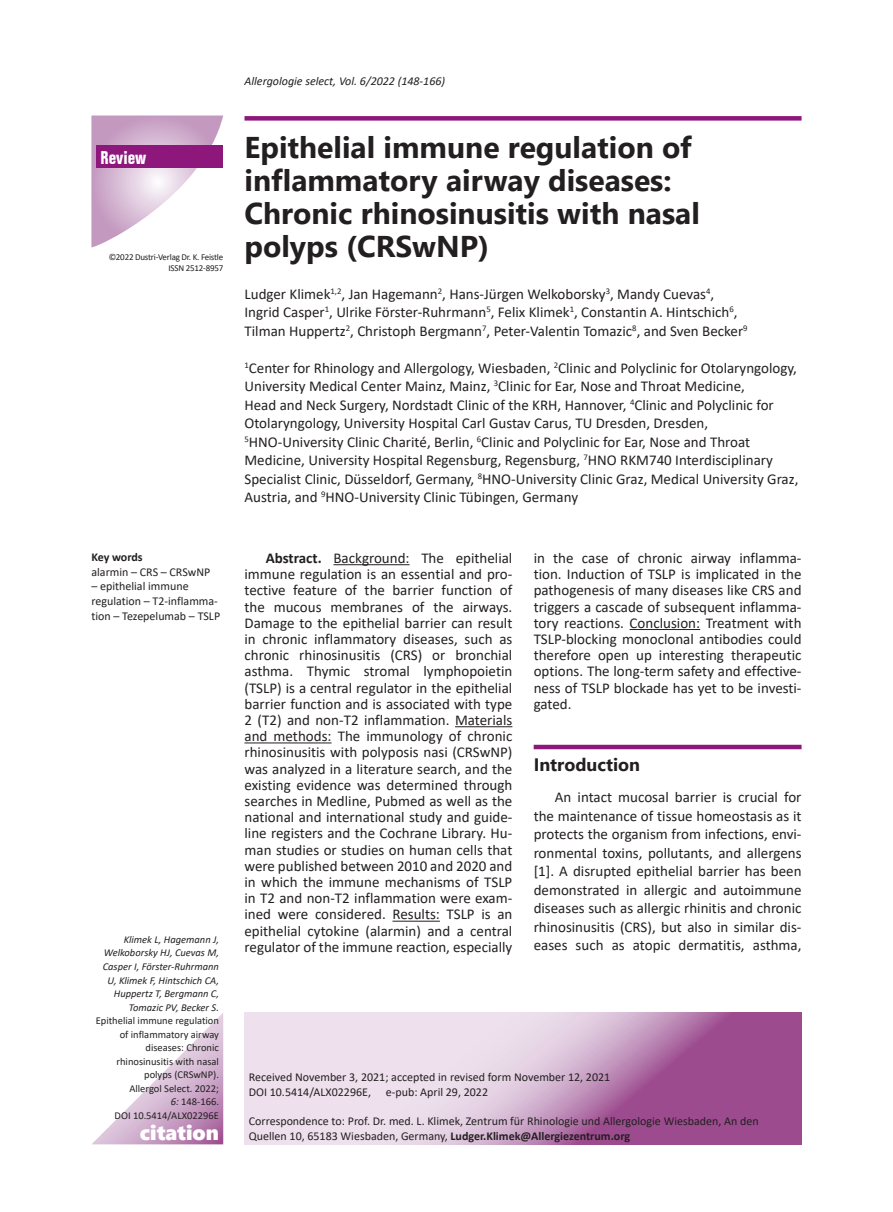
<style>
.page{position:relative;width:893px;height:1212px;background:#fff}
.page>*{position:absolute;margin:0;border:0;box-sizing:border-box;transform-origin:0 0}
.t1{font:700 30px/33px "Segoe UI";color:#231f20}
.t2{font:21px "Segoe UI Black";color:#fff}
.t3{font:700 18px "Segoe UI";color:#231f20}
.t4{font:700 condensed 18px "Folio BT";color:#fff}
.t5{font:15px/16.2px "Calibri";color:#231f20;text-align:justify}
.t6{font:12px/14.9px "Calibri";color:#231f20}
.t7{font:italic 12px "Calibri";color:#231f20}
.t8{font:700 12px "Calibri";letter-spacing:-.01em;color:#231f20}
.t9{font:10.5px/13.5px "Calibri";color:#231f20;text-align:right}
.t10{font:italic 10.5px/13.5px "Calibri";color:#231f20;text-align:right}
.t11{font:9px/10.5px "Calibri";letter-spacing:-.025em;color:#231f20;text-align:right}
.s1{font-style:italic}
.s2{font-weight:700}
</style>
<div class="page">
<div style="left:244px;top:116px;width:557px;height:5px;background:#8e177c"></div>
<svg style="left:244px;top:1012px;width:557px;height:132px;background:#cea7c8"></svg>
<hr style="left:333px;top:564px;width:77px;height:1px;background:#231f20">
<hr style="left:455px;top:726px;width:57px;height:1px;background:#231f20">
<hr style="left:244px;top:742px;width:88px;height:1px;background:#231f20">
<hr style="left:392px;top:921px;width:48px;height:1px;background:#231f20">
<svg style="left:92px;top:1013px;width:131px;height:131px"></svg>
<svg style="left:91px;top:115px;width:132px;height:132px"></svg>
<div style="left:96px;top:146px;width:127px;height:22px;background:#8e177c"></div>
<hr style="left:630px;top:629px;width:70px;height:1px;background:#231f20">
<hr style="left:534px;top:745px;width:267px;height:4px;background:#8e177c">
<p class="t4" style="left:100px;top:146px;width:47px">Review</p>
<p class="t11" style="left:109px;top:252px;width:116px">©2022 Dustri-Verlag Dr. K. Feistle<br>ISSN 2512-8957</p>
<p class="t8" style="left:91px;top:548px;width:53px">Key words</p>
<p class="t6" style="left:91px;top:564px;width:120px">alarmin – CRS – CRSwNP</p>
<p class="t6" style="left:91px;top:579px;width:130px">– epithelial immune regulation – T2-inflamma&shy;tion – Tezepelumab – TSLP</p>
<p class="t10" style="left:103px;top:932px;width:118px">Klimek L, Hagemann J,<br>Welkoborsky HJ, Cuevas M,<br>Casper I, Förster-Ruhrmann<br>U, Klimek F, Hintschich CA,<br>Huppertz T, Bergmann C,<br>Tomazic PV, Becker S.</p>
<p class="t9" style="left:96px;top:1013px;width:125px">Epithelial immune regulation of inflammatory airway diseases: Chronic rhinosinusitis with nasal polyps (CRSwNP).<br>Allergol Select. 2022;<br><span class="s1">6:</span> 148-166.<br>DOI 10.5414/ALX02296E</p>
<h2 class="t2" style="left:140px;top:1117px;width:81px">citation</h2>
<p class="t7" style="left:244px;top:73px;width:202px">Allergologie select, Vol. 6/2022 (148-166)</p>
<h1 class="t1" style="left:244px;top:129px;width:457px">Epithelial immune regulation of inflammatory airway diseases:<br>Chronic rhinosinusitis with nasal polyps (CRSwNP)</h1>
<p class="t5" style="left:244px;top:284px;width:505px;line-height:18.5px;text-align:left">Ludger Klimek<sup>1,2</sup>, Jan Hagemann<sup>2</sup>, Hans-Jürgen Welkoborsky<sup>3</sup>, Mandy Cuevas<sup>4</sup>,<br>Ingrid Casper<sup>1</sup>, Ulrike Förster-Ruhrmann<sup>5</sup>, Felix Klimek<sup>1</sup>, Constantin A. Hintschich<sup>6</sup>,<br>Tilman Huppertz<sup>2</sup>, Christoph Bergmann<sup>7</sup>, Peter-Valentin Tomazic<sup>8</sup>, and Sven Becker<sup>9</sup></p>
<p class="t5" style="left:244px;top:358px;width:555px;line-height:18.5px;text-align:left"><sup>1</sup>Center for Rhinology and Allergology, Wiesbaden, <sup>2</sup>Clinic and Polyclinic for Otolaryngology, University Medical Center Mainz, Mainz, <sup>3</sup>Clinic for Ear, Nose and Throat Medicine,<br>Head and Neck Surgery, Nordstadt Clinic of the KRH, Hannover, <sup>4</sup>Clinic and Polyclinic for Otolaryngology, University Hospital Carl Gustav Carus, TU Dresden, Dresden, <sup>5</sup>HNO-University Clinic Charité, Berlin, <sup>6</sup>Clinic and Polyclinic for Ear, Nose and Throat Medicine, University Hospital Regensburg, Regensburg, <sup>7</sup>HNO RKM740 Interdisciplinary Specialist Clinic, Düsseldorf, Germany, <sup>8</sup>HNO-University Clinic Graz, Medical University Graz, Austria, and <sup>9</sup>HNO-University Clinic Tübingen, Germany</p>
<p class="t5" style="left:244px;top:549px;width:269px;text-indent:21px"><span class="s2">Abstract.</span> Background: The epithelial immune regulation is an essential and pro&shy;tective feature of the barrier function of the mucous membranes of the airways.<br>Damage to the epithelial barrier can result in chronic inflammatory diseases, such as chronic rhinosinusitis (CRS) or bronchial asthma. Thymic stromal lymphopoietin (TSLP) is a central regulator in the epithelial barrier function and is associated with type 2 (T2) and non-T2 inflammation. Materials and methods: The immunology of chronic rhinosinusitis with polyposis nasi (CRSwNP) was analyzed in a literature search, and the existing evidence was determined through searches in Medline, Pubmed as well as the national and international study and guide&shy;line registers and the Cochrane Library. Hu&shy;man studies or studies on human cells that were published between 2010 and 2020 and in which the immune mechanisms of TSLP in T2 and non-T2 inflammation were exam&shy;ined were considered. Results: TSLP is an epithelial cytokine (alarmin) and a central regulator of the immune reaction, especially</p>
<p class="t5" style="left:534px;top:549px;width:269px">in the case of chronic airway inflamma&shy;tion. Induction of TSLP is implicated in the pathogenesis of many diseases like CRS and triggers a cascade of subsequent inflamma&shy;tory reactions. Conclusion: Treatment with TSLP-blocking monoclonal antibodies could therefore open up interesting therapeutic options. The long-term safety and effective&shy;ness of TSLP blockade has yet to be investi&shy;gated.</p>
<p class="t3" style="left:534px;top:747px;width:108px">Introduction</p>
<p class="t5" style="left:534px;top:788px;width:269px;line-height:18.5px;text-indent:21px">An intact mucosal barrier is crucial for the maintenance of tissue homeostasis as it protects the organism from infections, envi&shy;ronmental toxins, pollutants, and allergens [1]. A disrupted epithelial barrier has been demonstrated in allergic and autoimmune diseases such as allergic rhinitis and chronic rhinosinusitis (CRS), but also in similar dis&shy;eases such as atopic dermatitis, asthma,</p>
<p class="t6" style="left:249px;top:1069px;width:363px">Received November 3, 2021; accepted in revised form November 12, 2021<br>DOI 10.5414/ALX02296E, e-pub: April 29, 2022</p>
<p class="t6" style="left:249px;top:1113px;width:511px">Correspondence to: Prof. Dr. med. L. Klimek, Zentrum für Rhinologie und Allergologie Wiesbaden, An den<br>Quellen 10, 65183 Wiesbaden, Germany, <span class="s2">Ludger.Klimek@Allergiezentrum.org</span></p>
</div>
